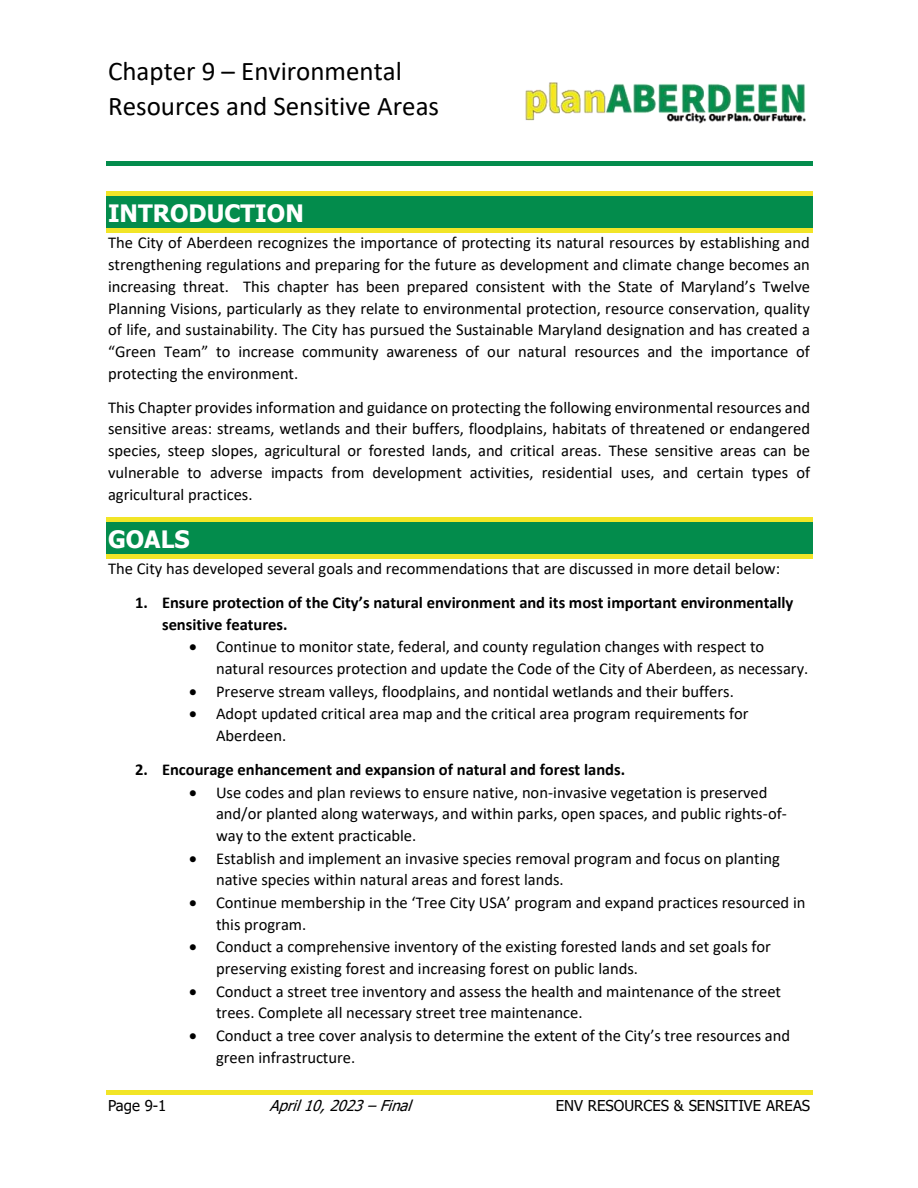
<style>
.page{position:relative;width:918px;height:1188px;background:#fff}
.page>*{position:absolute;margin:0;border:0;box-sizing:border-box;transform-origin:0 0}
.t1{font:27px/35.5px "Calibri";color:#000}
.t2{font:700 24px "Tahoma";color:#fff}
.t3{font:16.5px/21.8px "Calibri";color:#000}
.t4{font:700 16.5px/21.8px "Calibri";color:#000}
.t5{font:15px "Tahoma";color:#000}
.t6{font:italic 15px "Tahoma";color:#000}
</style>
<div class="page">
<hr style="left:106px;top:161px;width:706px;height:4px;background:#038c4c">
<div style="left:106px;top:1090px;width:706px;height:5px;background:#f2e527"></div>
<img style="left:525px;top:82px;width:281px;height:42px">
<div style="left:106px;top:196px;width:706px;height:32px;background:#038c4c"></div>
<hr style="left:106px;top:192px;width:706px;height:4px;background:#f2e527">
<div style="left:106px;top:228px;width:706px;height:5px;background:#f2e527"></div>
<div style="left:106px;top:522px;width:706px;height:32px;background:#038c4c"></div>
<hr style="left:106px;top:518px;width:706px;height:4px;background:#f2e527">
<div style="left:106px;top:554px;width:706px;height:5px;background:#f2e527"></div>
<h1 class="t1" style="left:108px;top:55px;width:333px">Chapter 9 – Environmental<br>Resources and Sensitive Areas</h1>
<h2 class="t2" style="left:108px;top:198px;width:197px">INTRODUCTION</h2>
<p class="t3" style="left:108px;top:233px;width:704px;text-align:justify">The City of Aberdeen recognizes the importance of protecting its natural resources by establishing and strengthening regulations and preparing for the future as development and climate change becomes an increasing threat. This chapter has been prepared consistent with the State of Maryland’s Twelve Planning Visions, particularly as they relate to environmental protection, resource conservation, quality of life, and sustainability. The City has pursued the Sustainable Maryland designation and has created a “Green Team” to increase community awareness of our natural resources and the importance of protecting the environment.</p>
<p class="t3" style="left:108px;top:398px;width:704px;text-align:justify">This Chapter provides information and guidance on protecting the following environmental resources and sensitive areas: streams, wetlands and their buffers, floodplains, habitats of threatened or endangered species, steep slopes, agricultural or forested lands, and critical areas. These sensitive areas can be vulnerable to adverse impacts from development activities, residential uses, and certain types of agricultural practices.</p>
<h2 class="t2" style="left:108px;top:524px;width:83px">GOALS</h2>
<p class="t3" style="left:108px;top:559px;width:674px">The City has developed several goals and recommendations that are discussed in more detail below:</p>
<p class="t4" style="left:162px;top:593px;width:633px;text-indent:-27px">1. Ensure protection of the City’s natural environment and its most important environmentally sensitive features.</p>
<p class="t3" style="left:216px;top:638px;width:594px;text-indent:-27px">• Continue to monitor state, federal, and county regulation changes with respect to natural resources protection and update the Code of the City of Aberdeen, as necessary.</p>
<p class="t3" style="left:189px;top:682px;width:546px">• Preserve stream valleys, floodplains, and nontidal wetlands and their buffers.</p>
<p class="t3" style="left:216px;top:704px;width:534px;text-indent:-27px">• Adopt updated critical area map and the critical area program requirements for<br>Aberdeen.</p>
<p class="t4" style="left:135px;top:760px;width:492px">2. Encourage enhancement and expansion of natural and forest lands.</p>
<p class="t3" style="left:216px;top:783px;width:572px;text-indent:-27px">• Use codes and plan reviews to ensure native, non-invasive vegetation is preserved and/or planted along waterways, and within parks, open spaces, and public rights-of&shy;way to the extent practicable.</p>
<p class="t3" style="left:216px;top:849px;width:566px;text-indent:-27px">• Establish and implement an invasive species removal program and focus on planting native species within natural areas and forest lands.</p>
<p class="t3" style="left:216px;top:893px;width:591px;text-indent:-27px">• Continue membership in the ‘Tree City USA’ program and expand practices resourced in this program.</p>
<p class="t3" style="left:216px;top:937px;width:557px;text-indent:-27px">• Conduct a comprehensive inventory of the existing forested lands and set goals for preserving existing forest and increasing forest on public lands.</p>
<p class="t3" style="left:216px;top:982px;width:567px;text-indent:-27px">• Conduct a street tree inventory and assess the health and maintenance of the street trees. Complete all necessary street tree maintenance.</p>
<p class="t3" style="left:216px;top:1026px;width:576px;text-indent:-27px">• Conduct a tree cover analysis to determine the extent of the City’s tree resources and green infrastructure.</p>
<p class="t5" style="left:108px;top:1096px;width:60px">Page 9-1</p>
<p class="t6" style="left:269px;top:1096px;width:147px">April10,2023– Final</p>
<p class="t5" style="left:556px;top:1096px;width:256px">ENV RESOURCES &amp; SENSITIVE AREAS</p>
</div>
